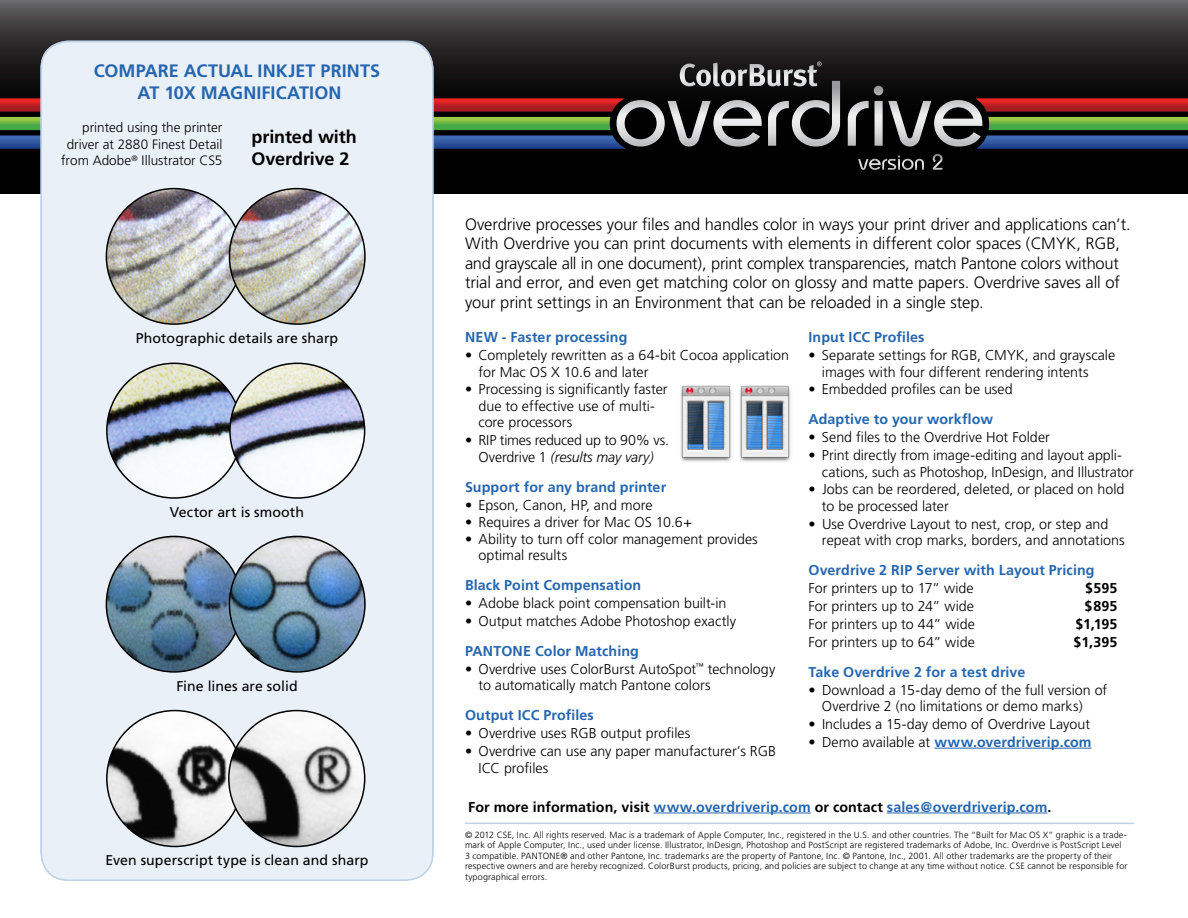
<style>
.page{position:relative;width:1188px;height:918px;background:#fff}
.page>*{position:absolute;margin:0;border:0;box-sizing:border-box;transform-origin:0 0}
.t1{font:700 18px/21.6px "Frutiger";color:#2566af;text-align:center}
.t2{font:700 18px/21.6px "Frutiger";color:#000;text-align:center}
.t3{font:300 18px/21.6px "Frutiger";color:#000;text-align:center}
.t4{font:300 16.5px/19.5px "Frutiger";letter-spacing:-.01em;color:#000}
.t5{font:16.5px "Frutiger";color:#000}
.t6{font:300 14.25px/16.5px "Frutiger";color:#000}
.t7{font:700 14.25px "Frutiger";letter-spacing:.005em;color:#2566af}
.t8{font:700 14.25px "Frutiger";letter-spacing:.01em;color:#000}
.t9{font:14.1px "Frutiger";letter-spacing:.005em;color:#000}
.t10{font:300 13.5px/16.5px "Frutiger";color:#000;text-align:right}
.t11{font:300 9px/10.5px "Frutiger";letter-spacing:.015em;color:#000}
.s1{font-style:italic}
.s2{font-weight:300;color:#000}
.s3{color:#000}
</style>
<div class="page">
<svg style="left:0;top:0;width:1188px;height:193px;background:#2b2a2a"></svg>
<svg style="left:0;top:61px;width:840px;height:88px;background:#403c3a"></svg>
<svg style="left:848px;top:86px;width:340px;height:84px;background:#3a3532"></svg>
<hr style="left:934px;top:748px;width:158px;height:1px;background:#2566af">
<img style="left:739px;top:385px;width:52px;height:77px">
<img style="left:680px;top:385px;width:52px;height:77px">
<hr style="left:465px;top:823px;width:669px;height:1px;background:#bed1e7">
<div style="left:41px;top:42px;width:392px;height:838px;background:#e9f0f7;border-radius:27px"></div>
<div style="left:40px;top:41px;width:394px;height:840px;border:2px solid #bed1e7;border-radius:27px"></div>
<img style="left:106px;top:536px;width:123px;height:135px">
<img style="left:229px;top:536px;width:136px;height:135px">
<img style="left:106px;top:189px;width:123px;height:135px">
<img style="left:229px;top:189px;width:134px;height:135px">
<img style="left:107px;top:363px;width:134px;height:135px;border-radius:67px">
<img style="left:230px;top:363px;width:135px;height:135px;border-radius:67px">
<img style="left:107px;top:711px;width:136px;height:135px;border-radius:68px">
<img style="left:229px;top:711px;width:136px;height:135px;border-radius:68px">
<hr style="left:654px;top:813px;width:157px;height:1px;background:#2566af">
<hr style="left:887px;top:813px;width:161px;height:1px;background:#2566af">
<p class="t1" style="left:75px;top:55px;width:326px">COMPARE Photos o f actual inkjet output at 10x magnification</p>
<p class="t3" style="left:102px;top:123px;width:100px">with the printer driver</p>
<p class="t2" style="left:266px;top:123px;width:100px">with<br>Overdrive 2</p>
<p class="t1" style="left:138px;top:60px;width:215px;text-align:left;text-indent:-44px">COMPARE actual inkjet PRINTS at 10x magnification</p>
<p class="t10" style="left:61px;top:120px;width:163px">printed using the printer driver at 2880 Finest Detail from Adobe<sup>®</sup> Illustrator CS5</p>
<p class="t2" style="left:252px;top:125px;width:107px;line-height:22.5px;text-align:left">printed with<br>Overdrive 2</p>
<p class="t9" style="left:136px;top:330px;width:204px">Photographic details are sharp</p>
<p class="t9" style="left:170px;top:503px;width:136px">Vector art is smooth</p>
<p class="t9" style="left:176px;top:678px;width:123px">Fine lines are solid</p>
<p class="t5" style="left:83px;top:850px;width:306px">Even superscript type is clean and sharp</p>
<p class="t9" style="left:105px;top:852px;width:265px">Even superscript type is clean and sharp</p>
<p class="t4" style="left:465px;top:215px;width:667px">Overdrive processes your files and handles color in ways your print driver and applications can’t.<br>With Overdrive you can print documents with elements in different color spaces (CMYK, RGB, and grayscale all in one document), print complex transparencies, match Pantone colors without trial and error, and even get matching color on glossy and matte papers. Overdrive saves all of your print settings in an Environment that can be reloaded in a single step.</p>
<p class="t7" style="left:465px;top:329px;width:164px">NEW - Faster processing</p>
<p class="t6" style="left:478px;top:347px;width:312px;text-indent:-13px">• Completely rewritten as a 64-bit Cocoa application for Mac OS X 10.6 and later</p>
<p class="t6" style="left:478px;top:381px;width:191px;text-indent:-13px">• Processing is significantly faster due to effective use of multi&shy;core processors</p>
<p class="t6" style="left:465px;top:432px;width:206px;text-align:center">• RIP times reduced up to 90% vs.<br>Overdrive 1 <span class="s1">(results may vary)</span></p>
<p class="t7" style="left:465px;top:478px;width:203px">Support for any brand printer</p>
<p class="t6" style="left:465px;top:497px;width:189px">• Epson, Canon, HP, and more</p>
<p class="t6" style="left:465px;top:515px;width:229px">• Requires a driver for Mac OS 10.6+</p>
<p class="t6" style="left:479px;top:531px;width:281px;text-indent:-13px">• Ability to turn off color management provides optimal results</p>
<p class="t7" style="left:465px;top:577px;width:178px">Black Point Compensation</p>
<p class="t6" style="left:465px;top:595px;width:263px">• Adobe black point compensation built-in</p>
<p class="t6" style="left:465px;top:613px;width:273px">• Output matches Adobe Photoshop exactly</p>
<p class="t7" style="left:465px;top:643px;width:175px">PANTONE Color Matching</p>
<p class="t6" style="left:478px;top:661px;width:298px;text-indent:-13px">• Overdrive uses ColorBurst AutoSpot<sup>™</sup> technology to automatically match Pantone colors</p>
<p class="t7" style="left:465px;top:707px;width:130px">Output ICC Profiles</p>
<p class="t6" style="left:465px;top:725px;width:227px">• Overdrive uses RGB output profiles</p>
<p class="t6" style="left:478px;top:743px;width:299px;text-indent:-13px">• Overdrive can use any paper manufacturer’s RGB<br>ICC profiles</p>
<p class="t7" style="left:808px;top:329px;width:118px">Input ICC Profiles</p>
<p class="t6" style="left:822px;top:347px;width:295px;text-indent:-13px">• Separate settings for RGB, CMYK, and grayscale images with four different rendering intents</p>
<p class="t6" style="left:808px;top:381px;width:206px">• Embedded profiles can be used</p>
<p class="t7" style="left:808px;top:411px;width:186px">Adaptive to your workflow</p>
<p class="t6" style="left:808px;top:429px;width:243px">• Send files to the Overdrive Hot Folder</p>
<p class="t6" style="left:822px;top:447px;width:313px;text-indent:-14px">• Print directly from image-editing and layout appli&shy;cations, such as Photoshop, InDesign, and Illustrator</p>
<p class="t6" style="left:822px;top:482px;width:304px;text-indent:-13px">• Jobs can be reordered, deleted, or placed on hold to be processed later</p>
<p class="t6" style="left:822px;top:516px;width:304px;text-indent:-13px">• Use Overdrive Layout to nest, crop, or step and repeat with crop marks, borders, and annotations</p>
<p class="t7" style="left:808px;top:562px;width:288px">Overdrive 2 RIP Server with Layout Pricing</p>
<p class="t6" style="left:808px;top:580px;width:167px">For printers up to 17” wide</p>
<p class="t8" style="left:1085px;top:580px;width:34px">$595</p>
<p class="t6" style="left:808px;top:598px;width:167px">For printers up to 24” wide</p>
<p class="t8" style="left:1085px;top:598px;width:34px">$895</p>
<p class="t6" style="left:808px;top:616px;width:168px">For printers up to 44” wide</p>
<p class="t8" style="left:1075px;top:616px;width:44px">$1,195</p>
<p class="t6" style="left:808px;top:634px;width:168px">For printers up to 64” wide</p>
<p class="t8" style="left:1074px;top:633px;width:45px">$1,395</p>
<p class="t7" style="left:808px;top:663px;width:218px">Take Overdrive 2 for a test drive</p>
<p class="t6" style="left:822px;top:682px;width:287px;text-indent:-13px">• Download a 15-day demo of the full version of<br>Overdrive 2 (no limitations or demo marks)</p>
<p class="t6" style="left:808px;top:716px;width:283px">• Includes a 15-day demo of Overdrive Layout</p>
<p class="t7" style="left:808px;top:733px;width:285px"><span class="s2">• Demo available at</span> www.overdriverip.com</p>
<p class="t7" style="left:468px;top:798px;width:585px"><span class="s3">For more information, visit</span> www.overdriverip.com <span class="s3">or contact</span> sales@overdriverip.com<span class="s3">.</span></p>
<p class="t11" style="left:465px;top:830px;width:664px">© 2012 CSE, Inc. All rights reserved. Mac is a trademark of Apple Computer, Inc., registered in the U.S. and other countries. The “Built for Mac OS X” graphic is a trade&shy;mark of Apple Computer, Inc., used under license. Illustrator, InDesign, Photoshop and PostScript are registered trademarks of Adobe, Inc. Overdrive is PostScript Level 3 compatible. PANTONE® and other Pantone, Inc. trademarks are the property of Pantone, Inc. © Pantone, Inc., 2001. All other trademarks are the property of their respective owners and are hereby recognized. ColorBurst products, pricing, and policies are subject to change at any time without notice. CSE cannot be responsible for typographical errors.</p>
</div>
